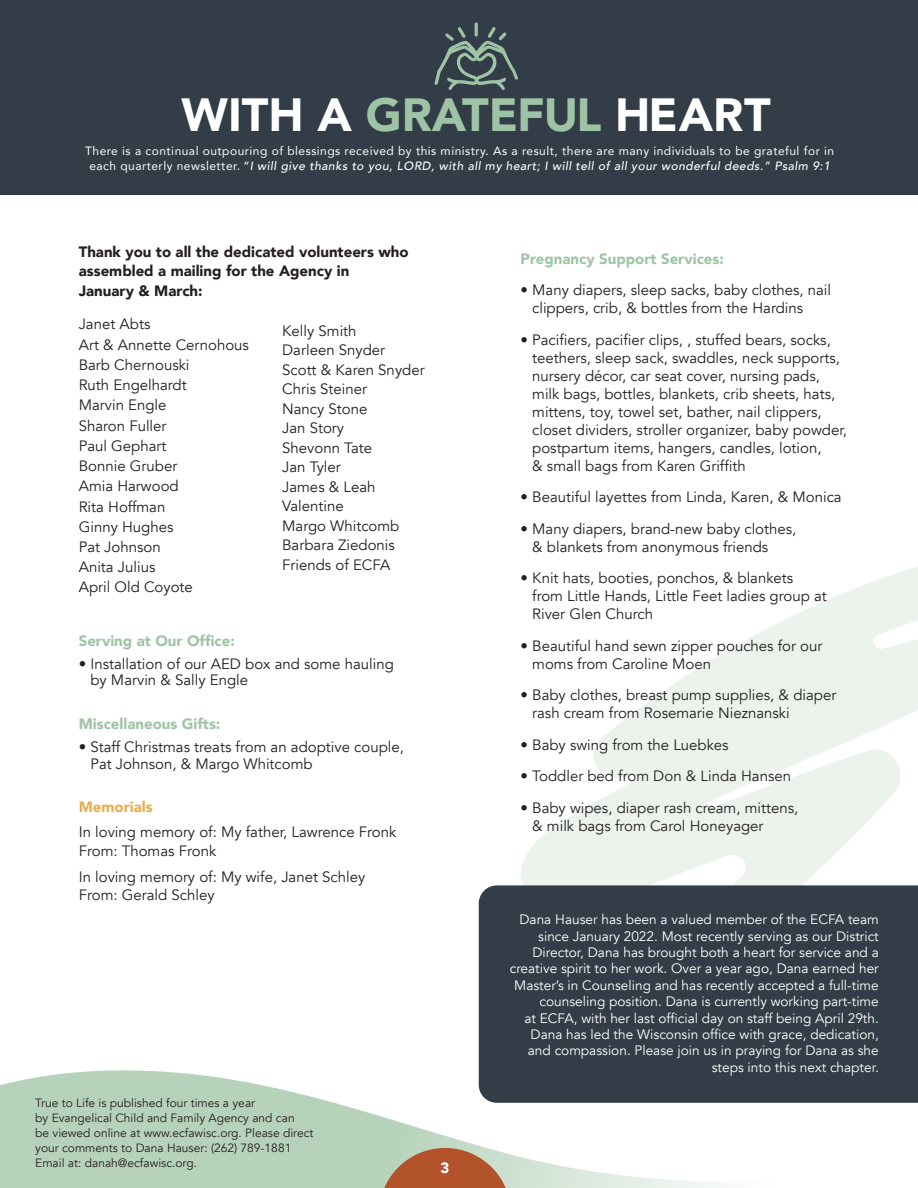
<style>
.page{position:relative;width:918px;height:1188px;background:#fff}
.page>*{position:absolute;margin:0;border:0;box-sizing:border-box;transform-origin:0 0}
.t1{font:900 46.5px "Avenir";color:#fff}
.t2{font:15px/18px "Avenir";color:#231f20}
.t3{font:900 15px/19.5px "Avenir";color:#231f20}
.t4{font:900 15px "Avenir";color:#9fc4a5}
.t5{font:900 15px "Avenir";color:#e5af51}
.t6{font:900 15px "Avenir";color:#fff}
.t7{font:13.65px/16.4px "Avenir";color:#fff;text-align:right}
.t8{font:12px/15px "Avenir";letter-spacing:.04em;color:#fff;text-align:center}
.t9{font:12px/15px "Avenir";color:#231f20}
.s1{color:#9fc4a5}
.s2{font-weight:500;font-style:italic}
</style>
<div class="page">
<svg style="left:0;top:1069px;width:719px;height:119px;fill:#b7d2bb"></svg>
<svg style="left:521px;top:567px;width:397px;height:318px;fill:#ecf3ed"></svg>
<div style="left:0;top:0;width:918px;height:195px;background:#323d47"></div>
<hr style="left:475px;top:23px;width:3px;height:14px;background:#9fc4a5;border-radius:2px">
<svg style="left:434px;top:27px;width:84px;height:63px"></svg>
<svg style="left:379px;top:1148px;width:132px;height:40px;background:#b7805f"></svg>
<div style="left:479px;top:885px;width:439px;height:218px;background:#323d47"></div>
<p class="t1" style="left:182px;top:75px;width:591px">WITH A <span class="s1">GRATEFUL</span> HEART</p>
<p class="t8" style="left:85px;top:143px;width:751px">There is a continual outpouring of blessings received by this ministry. As a result, there are many individuals to be grateful for in each quarterly newsletter. <span class="s2">“I will give thanks to you, LORD, with all my heart; I will tell of all your wonderful deeds.” Psalm 9:1</span></p>
<p class="t3" style="left:79px;top:241px;width:331px">Thank you to all the dedicated volunteers who assembled a mailing for the Agency in<br>January &amp; March:</p>
<p class="t2" style="left:79px;top:315px;width:73px">Janet Abts</p>
<p class="t2" style="left:79px;top:336px;width:172px">Art &amp; Annette Cernohous</p>
<p class="t2" style="left:79px;top:356px;width:112px">Barb Chernouski</p>
<p class="t2" style="left:79px;top:376px;width:110px">Ruth Engelhardt</p>
<p class="t2" style="left:79px;top:396px;width:89px">Marvin Engle</p>
<p class="t2" style="left:79px;top:417px;width:89px">Sharon Fuller</p>
<p class="t2" style="left:79px;top:437px;width:89px">Paul Gephart</p>
<p class="t2" style="left:79px;top:457px;width:100px">Bonnie Gruber</p>
<p class="t2" style="left:79px;top:477px;width:102px">Amia Harwood</p>
<p class="t2" style="left:79px;top:498px;width:88px">Rita Hoffman</p>
<p class="t2" style="left:79px;top:518px;width:96px">Ginny Hughes</p>
<p class="t2" style="left:79px;top:538px;width:83px">Pat Johnson</p>
<p class="t2" style="left:79px;top:558px;width:116px;line-height:19.5px">Anita Julius<br>April Old Coyote</p>
<p class="t2" style="left:282px;top:322px;width:76px">Kelly Smith</p>
<p class="t2" style="left:282px;top:341px;width:105px">Darleen Snyder</p>
<p class="t2" style="left:282px;top:361px;width:144px">Scott &amp; Karen Snyder</p>
<p class="t2" style="left:282px;top:380px;width:86px">Chris Steiner</p>
<p class="t2" style="left:282px;top:400px;width:87px">Nancy Stone</p>
<p class="t2" style="left:282px;top:419px;width:63px">Jan Story</p>
<p class="t2" style="left:282px;top:439px;width:92px">Shevonn Tate</p>
<p class="t2" style="left:282px;top:458px;width:60px">Jan Tyler</p>
<p class="t2" style="left:282px;top:477px;width:95px;line-height:19.5px">James &amp; Leah<br>Valentine</p>
<p class="t2" style="left:282px;top:517px;width:119px">Margo Whitcomb</p>
<p class="t2" style="left:282px;top:536px;width:114px">Barbara Ziedonis</p>
<p class="t2" style="left:282px;top:556px;width:110px">Friends of ECFA</p>
<p class="t4" style="left:79px;top:628px;width:158px">Serving at Our Office:</p>
<p class="t2" style="left:90px;top:656px;width:305px;line-height:16.5px;text-indent:-12px">• Installation of our AED box and some hauling by Marvin &amp; Sally Engle</p>
<p class="t4" style="left:79px;top:711px;width:143px">Miscellaneous Gifts:</p>
<p class="t2" style="left:90px;top:739px;width:315px;line-height:16.5px;text-indent:-12px">• Staff Christmas treats from an adoptive couple,<br>Pat Johnson, &amp; Margo Whitcomb</p>
<p class="t5" style="left:79px;top:794px;width:75px">Memorials</p>
<p class="t2" style="left:79px;top:823px;width:319px;line-height:18.8px">In loving memory of: My father, Lawrence Fronk<br>From: Thomas Fronk</p>
<p class="t2" style="left:79px;top:867px;width:288px;line-height:18.8px">In loving memory of: My wife, Janet Schley<br>From: Gerald Schley</p>
<p class="t9" style="left:35px;top:1096px;width:280px">True to Life is published four times a year<br>by Evangelical Child and Family Agency and can<br>be viewed online at www.ecfawisc.org. Please direct your comments to Dana Hauser: (262) 789-1881<br>Email at: danah@ecfawisc.org.</p>
<p class="t6" style="left:441px;top:1155px;width:10px">3</p>
<p class="t4" style="left:521px;top:246px;width:205px">Pregnancy Support Services:</p>
<p class="t2" style="left:532px;top:281px;width:300px;text-indent:-12px">• Many diapers, sleep sacks, baby clothes, nail clippers, crib, &amp; bottles from the Hardins</p>
<p class="t2" style="left:532px;top:331px;width:316px;text-indent:-12px">• Pacifiers, pacifier clips, , stuffed bears, socks, teethers, sleep sack, swaddles, neck supports, nursery décor, car seat cover, nursing pads, milk bags, bottles, blankets, crib sheets, hats, mittens, toy, towel set, bather, nail clippers, closet dividers, stroller organizer, baby powder, postpartum items, hangers, candles, lotion,<br>&amp; small bags from Karen Griffith</p>
<p class="t2" style="left:521px;top:488px;width:323px">• Beautiful layettes from Linda, Karen, &amp; Monica</p>
<p class="t2" style="left:532px;top:520px;width:266px;text-indent:-12px">• Many diapers, brand-new baby clothes, &amp; blankets from anonymous friends</p>
<p class="t2" style="left:532px;top:569px;width:296px;text-indent:-12px">• Knit hats, booties, ponchos, &amp; blankets from Little Hands, Little Feet ladies group at<br>River Glen Church</p>
<p class="t2" style="left:532px;top:637px;width:292px;text-indent:-12px">• Beautiful hand sewn zipper pouches for our moms from Caroline Moen</p>
<p class="t2" style="left:532px;top:686px;width:306px;text-indent:-12px">• Baby clothes, breast pump supplies, &amp; diaper rash cream from Rosemarie Nieznanski</p>
<p class="t2" style="left:521px;top:736px;width:210px">• Baby swing from the Luebkes</p>
<p class="t2" style="left:521px;top:767px;width:272px">• Toddler bed from Don &amp; Linda Hansen</p>
<p class="t2" style="left:532px;top:799px;width:268px;text-indent:-12px">• Baby wipes, diaper rash cream, mittens, &amp; milk bags from Carol Honeyager</p>
<p class="t7" style="left:510px;top:912px;width:371px">Dana Hauser has been a valued member of the ECFA team since January 2022. Most recently serving as our District Director, Dana has brought both a heart for service and a creative spirit to her work. Over a year ago, Dana earned her Master’s in Counseling and has recently accepted a full-time counseling position. Dana is currently working part-time<br>at ECFA, with her last official day on staff being April 29th.<br>Dana has led the Wisconsin office with grace, dedication, and compassion. Please join us in praying for Dana as she steps into this next chapter.</p>
</div>
